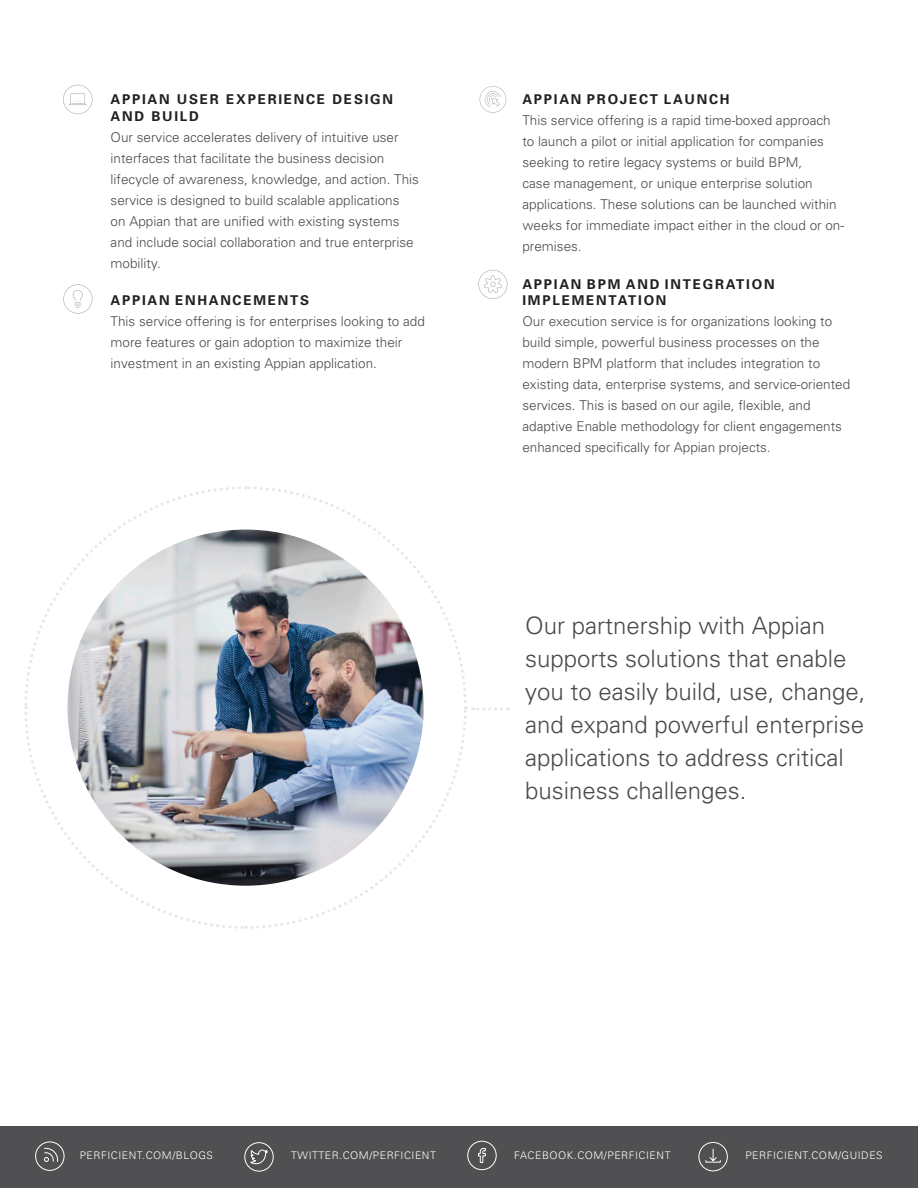
<style>
.page{position:relative;width:918px;height:1188px;background:#fff}
.page>*{position:absolute;margin:0;border:0;box-sizing:border-box;transform-origin:0 0}
.t1{font:300 24px/33px "Univers";color:#494a4b}
.t2{font:300 13.5px/21px "Univers";color:#494a4b}
.t3{font:700 13.5px/16.2px "Univers";letter-spacing:.13em;color:#231f20}
.t4{font:300 10.5px "Univers";letter-spacing:.05em;color:#fff}
</style>
<div class="page">
<div style="left:0;top:1127px;width:918px;height:61px;background:#505052"></div>
<svg style="left:44px;top:1148px;width:14px;height:14px"></svg>
<div style="left:35px;top:1142px;width:29px;height:29px;border:1px solid #fff;border-radius:50%"></div>
<svg style="left:250px;top:1149px;width:18px;height:16px"></svg>
<div style="left:244px;top:1142px;width:30px;height:29px;border:1px solid #fff;border-radius:50%"></div>
<svg style="left:478px;top:1148px;width:8px;height:15px"></svg>
<div style="left:467px;top:1141px;width:30px;height:29px;border:1px solid #fff;border-radius:50%"></div>
<svg style="left:705px;top:1148px;width:16px;height:15px"></svg>
<div style="left:699px;top:1142px;width:29px;height:29px;border:1px solid #fff;border-radius:50%"></div>
<svg style="left:478px;top:270px;width:30px;height:29px"></svg>
<svg style="left:63px;top:284px;width:29px;height:30px"></svg>
<svg style="left:63px;top:85px;width:29px;height:29px"></svg>
<svg style="left:480px;top:86px;width:26px;height:27px"></svg>
<svg style="left:250px;top:708px;width:218px;height:221px"></svg>
<svg style="left:246px;top:486px;width:221px;height:217px"></svg>
<svg style="left:24px;top:486px;width:219px;height:222px"></svg>
<svg style="left:24px;top:712px;width:222px;height:217px"></svg>
<img style="left:67px;top:530px;width:357px;height:356px;border-radius:178px">
<svg style="left:473px;top:707px;width:35px;height:3px"></svg>
<p class="t3" style="left:111px;top:92px;width:284px">APPIAN USER EXPERIENCE DESIGN<br>AND BUILD</p>
<p class="t2" style="left:111px;top:126px;width:310px">Our service accelerates delivery of intuitive user interfaces that facilitate the business decision lifecycle of awareness, knowledge, and action. This service is designed to build scalable applications<br>on Appian that are unified with existing systems and include social collaboration and true enterprise mobility.</p>
<p class="t3" style="left:111px;top:292px;width:200px">APPIAN ENHANCEMENTS</p>
<p class="t2" style="left:111px;top:311px;width:316px">This service offering is for enterprises looking to add more features or gain adoption to maximize their investment in an existing Appian application.</p>
<p class="t3" style="left:522px;top:92px;width:209px">APPIAN PROJECT LAUNCH</p>
<p class="t2" style="left:522px;top:110px;width:323px">This service offering is a rapid time-boxed approach to launch a pilot or initial application for companies seeking to retire legacy systems or build BPM,<br>case management, or unique enterprise solution applications. These solutions can be launched within weeks for immediate impact either in the cloud or on&shy;premises.</p>
<p class="t3" style="left:522px;top:276px;width:254px">APPIAN BPM AND INTEGRATION<br>IMPLEMENTATION</p>
<p class="t2" style="left:522px;top:311px;width:329px">Our execution service is for organizations looking to build simple, powerful business processes on the modern BPM platform that includes integration to existing data, enterprise systems, and service-oriented services. This is based on our agile, flexible, and adaptive Enable methodology for client engagements enhanced specifically for Appian projects.</p>
<p class="t1" style="left:525px;top:609px;width:342px">Our partnership with Appian supports solutions that enable you to easily build, use, change, and expand powerful enterprise applications to address critical business challenges.</p>
<p class="t4" style="left:80px;top:1149px;width:135px">PERFICIENT.COM/BLOGS</p>
<p class="t4" style="left:291px;top:1149px;width:146px">TWITTER.COM/PERFICIENT</p>
<p class="t4" style="left:514px;top:1149px;width:158px">FACEBOOK.COM/PERFICIENT</p>
<p class="t4" style="left:745px;top:1149px;width:139px">PERFICIENT.COM/GUIDES</p>
</div>
